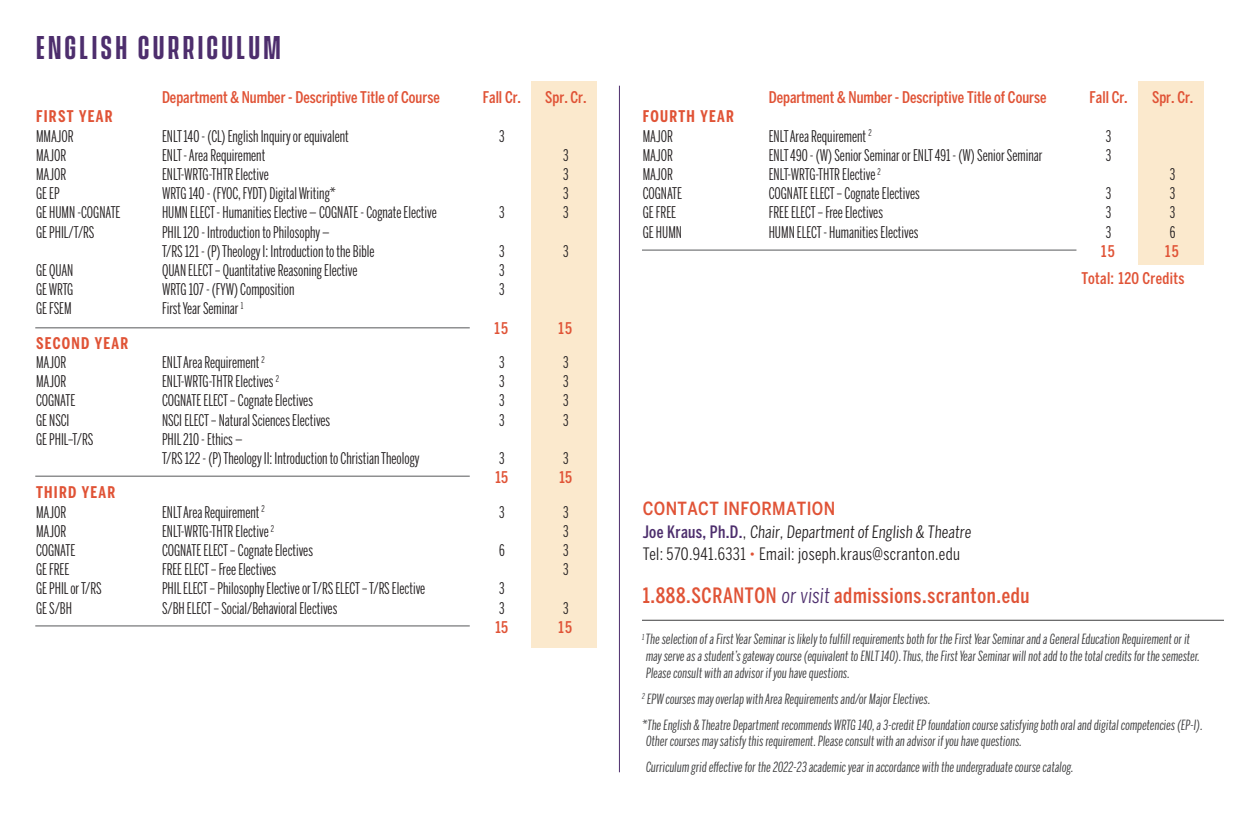
<style>
.page{position:relative;width:1260px;height:828px;background:#fff}
.page>*{position:absolute;margin:0;border:0;box-sizing:border-box;transform-origin:0 0}
.t1{font:600 30px "Vanguard CF";letter-spacing:.11em;color:#4d2e6d}
.t2{font:500 extra-condensed 21px "Benton Sans";letter-spacing:.03em;color:#e05336}
.t3{font:500 condensed 18px "Benton Sans";letter-spacing:.02em;color:#e05336}
.Front_-_Contact{font:extra-condensed 17px/22px "Benton Sans";letter-spacing:.02em;color:#231f20}
.t4{font:16px "Benton Sans Extra Comp";color:#231f20;scale:1.05 1}
.t5{font:500 extra-condensed 16px "Benton Sans";color:#e05336}
.Back_-_Years{font:700 extra-condensed 16px "Benton Sans";letter-spacing:.08em;color:#e05336}
.t6{font:500 extra-condensed 16px/27.2px "Benton Sans";letter-spacing:.02em;color:#e05336}
.t7{font:italic 14px/16.8px "Benton Sans Extra Comp";letter-spacing:.005em;color:#3e3e3f;scale:1.1 1}
.s1{font-weight:500;color:#4d2e6d}
.s2{font-size:14px;color:#e05336}
.s3{font-weight:400;color:#4d2e6d}
</style>
<div class="page">
<hr style="left:642px;top:620px;width:582px;height:1px;background:#3e3e3f">
<div style="left:532px;top:81px;width:65px;height:566px;background:#fbe9cd"></div>
<div style="left:1138px;top:81px;width:66px;height:183px;background:#fbe9cd"></div>
<hr style="left:35px;top:328px;width:435px;height:1px;background:#57585a">
<hr style="left:35px;top:476px;width:435px;height:1px;background:#57585a">
<hr style="left:35px;top:626px;width:435px;height:1px;background:#57585a">
<hr style="left:642px;top:250px;width:434px;height:1px;background:#57585a">
<hr style="left:619px;top:86px;width:1px;height:686px;background:#4d2e6d">
<p class="t1" style="left:36px;top:29px;width:246px">ENGLISH CURRICULUM</p>
<p class="t5" style="left:162px;top:88px;width:279px">Department &amp; Number - Descriptive Title of Course</p>
<p class="t5" style="left:483px;top:88px;width:40px">Fall Cr.</p>
<p class="t5" style="left:545px;top:88px;width:43px">Spr. Cr.</p>
<p class="Back_-_Years" style="left:36px;top:107px;width:78px">FIRST YEAR</p>
<p class="t4" style="left:36px;top:127px;width:37px">MMAJOR</p>
<p class="t4" style="left:162px;top:127px;width:180px">ENLT 140 - (CL) English Inquiry or equivalent</p>
<p class="t4" style="left:499px;top:127px;width:7px">3</p>
<p class="t4" style="left:36px;top:146px;width:30px">MAJOR</p>
<p class="t4" style="left:162px;top:146px;width:100px">ENLT - Area Requirement</p>
<p class="t4" style="left:563px;top:146px;width:7px">3</p>
<p class="t4" style="left:36px;top:165px;width:30px">MAJOR</p>
<p class="t4" style="left:162px;top:165px;width:103px">ENLT-WRTG-THTR Elective</p>
<p class="t4" style="left:563px;top:165px;width:7px">3</p>
<p class="t4" style="left:36px;top:184px;width:24px">GE EP</p>
<p class="t4" style="left:162px;top:184px;width:167px">WRTG 140 - (FYOC, FYDT) Digital Writing*</p>
<p class="t4" style="left:563px;top:184px;width:7px">3</p>
<p class="t4" style="left:36px;top:203px;width:82px">GE HUMN -COGNATE</p>
<p class="t4" style="left:162px;top:203px;width:263px">HUMN ELECT - Humanities Elective — COGNATE - Cognate Elective</p>
<p class="t4" style="left:499px;top:203px;width:7px">3</p>
<p class="t4" style="left:563px;top:203px;width:7px">3</p>
<p class="t4" style="left:36px;top:223px;width:57px">GE PHIL/T/RS</p>
<p class="t4" style="left:162px;top:223px;width:161px">PHIL 120 - Introduction to Philosophy —</p>
<p class="t4" style="left:162px;top:242px;width:204px">T/RS 121 - (P) Theology I: Introduction to the Bible</p>
<p class="t4" style="left:499px;top:242px;width:7px">3</p>
<p class="t4" style="left:563px;top:242px;width:7px">3</p>
<p class="t4" style="left:36px;top:261px;width:37px">GE QUAN</p>
<p class="t4" style="left:162px;top:261px;width:188px">QUAN ELECT – Quantitative Reasoning Elective</p>
<p class="t4" style="left:499px;top:261px;width:7px">3</p>
<p class="t4" style="left:36px;top:280px;width:37px">GE WRTG</p>
<p class="t4" style="left:162px;top:280px;width:128px">WRTG 107 - (FYW) Composition</p>
<p class="t4" style="left:499px;top:280px;width:7px">3</p>
<p class="t4" style="left:36px;top:299px;width:36px">GE FSEM</p>
<p class="t4" style="left:162px;top:299px;width:79px">First Year Seminar <sup>1</sup></p>
<p class="t5" style="left:494px;top:319px;width:15px">15</p>
<p class="t5" style="left:558px;top:319px;width:15px">15</p>
<p class="Back_-_Years" style="left:36px;top:334px;width:94px">SECOND YEAR</p>
<p class="t4" style="left:36px;top:353px;width:30px">MAJOR</p>
<p class="t4" style="left:162px;top:353px;width:100px">ENLT Area Requirement <sup>2</sup></p>
<p class="t4" style="left:499px;top:353px;width:7px">3</p>
<p class="t4" style="left:563px;top:353px;width:7px">3</p>
<p class="t4" style="left:36px;top:372px;width:30px">MAJOR</p>
<p class="t4" style="left:162px;top:372px;width:113px">ENLT-WRTG-THTR Electives <sup>2</sup></p>
<p class="t4" style="left:499px;top:372px;width:7px">3</p>
<p class="t4" style="left:563px;top:372px;width:7px">3</p>
<p class="t4" style="left:36px;top:391px;width:39px">COGNATE</p>
<p class="t4" style="left:162px;top:391px;width:145px">COGNATE ELECT – Cognate Electives</p>
<p class="t4" style="left:499px;top:391px;width:7px">3</p>
<p class="t4" style="left:563px;top:391px;width:7px">3</p>
<p class="t4" style="left:36px;top:411px;width:33px">GE NSCI</p>
<p class="t4" style="left:162px;top:411px;width:162px">NSCI ELECT – Natural Sciences Electives</p>
<p class="t4" style="left:499px;top:411px;width:7px">3</p>
<p class="t4" style="left:563px;top:411px;width:7px">3</p>
<p class="t4" style="left:36px;top:430px;width:56px">GE PHIL–T/RS</p>
<p class="t4" style="left:162px;top:430px;width:78px">PHIL 210 - Ethics —</p>
<p class="t4" style="left:162px;top:449px;width:247px">T/RS 122 - (P) Theology II: Introduction to Christian Theology</p>
<p class="t4" style="left:499px;top:449px;width:7px">3</p>
<p class="t4" style="left:563px;top:449px;width:7px">3</p>
<p class="t5" style="left:495px;top:468px;width:14px">15</p>
<p class="t5" style="left:559px;top:468px;width:14px">15</p>
<p class="Back_-_Years" style="left:36px;top:483px;width:81px">THIRD YEAR</p>
<p class="t4" style="left:36px;top:503px;width:30px">MAJOR</p>
<p class="t4" style="left:162px;top:503px;width:100px">ENLT Area Requirement <sup>2</sup></p>
<p class="t4" style="left:499px;top:503px;width:7px">3</p>
<p class="t4" style="left:563px;top:503px;width:7px">3</p>
<p class="t4" style="left:36px;top:522px;width:30px">MAJOR</p>
<p class="t4" style="left:162px;top:522px;width:108px">ENLT-WRTG-THTR Elective <sup>2</sup></p>
<p class="t4" style="left:563px;top:522px;width:7px">3</p>
<p class="t4" style="left:36px;top:541px;width:39px">COGNATE</p>
<p class="t4" style="left:162px;top:541px;width:145px">COGNATE ELECT – Cognate Electives</p>
<p class="t4" style="left:499px;top:541px;width:7px">6</p>
<p class="t4" style="left:563px;top:541px;width:7px">3</p>
<p class="t4" style="left:36px;top:560px;width:33px">GE FREE</p>
<p class="t4" style="left:162px;top:560px;width:110px">FREE ELECT – Free Electives</p>
<p class="t4" style="left:563px;top:560px;width:7px">3</p>
<p class="t4" style="left:36px;top:579px;width:64px">GE PHIL or T/RS</p>
<p class="t4" style="left:162px;top:579px;width:252px">PHIL ELECT – Philosophy Elective or T/RS ELECT – T/RS Elective</p>
<p class="t4" style="left:499px;top:579px;width:7px">3</p>
<p class="t4" style="left:36px;top:599px;width:36px">GE S/BH</p>
<p class="t4" style="left:162px;top:599px;width:169px">S/BH ELECT – Social/Behavioral Electives</p>
<p class="t4" style="left:499px;top:599px;width:7px">3</p>
<p class="t4" style="left:563px;top:599px;width:7px">3</p>
<p class="t5" style="left:495px;top:618px;width:14px">15</p>
<p class="t5" style="left:558px;top:618px;width:15px">15</p>
<p class="t5" style="left:769px;top:88px;width:279px">Department &amp; Number - Descriptive Title of Course</p>
<p class="t5" style="left:1090px;top:88px;width:40px">Fall Cr.</p>
<p class="t5" style="left:1152px;top:88px;width:43px">Spr. Cr.</p>
<p class="Back_-_Years" style="left:643px;top:107px;width:93px">FOURTH YEAR</p>
<p class="t4" style="left:643px;top:127px;width:30px">MAJOR</p>
<p class="t4" style="left:769px;top:127px;width:100px">ENLT Area Requirement <sup>2</sup></p>
<p class="t4" style="left:1106px;top:127px;width:7px">3</p>
<p class="t4" style="left:643px;top:146px;width:30px">MAJOR</p>
<p class="t4" style="left:769px;top:146px;width:262px">ENLT 490 - (W) Senior Seminar or ENLT 491 - (W) Senior Seminar</p>
<p class="t4" style="left:1106px;top:146px;width:7px">3</p>
<p class="t4" style="left:643px;top:165px;width:30px">MAJOR</p>
<p class="t4" style="left:769px;top:165px;width:108px">ENLT-WRTG-THTR Elective <sup>2</sup></p>
<p class="t4" style="left:1170px;top:165px;width:7px">3</p>
<p class="t4" style="left:643px;top:184px;width:39px">COGNATE</p>
<p class="t4" style="left:769px;top:184px;width:145px">COGNATE ELECT – Cognate Electives</p>
<p class="t4" style="left:1106px;top:184px;width:7px">3</p>
<p class="t4" style="left:1170px;top:184px;width:7px">3</p>
<p class="t4" style="left:643px;top:203px;width:33px">GE FREE</p>
<p class="t4" style="left:769px;top:203px;width:110px">FREE ELECT – Free Electives</p>
<p class="t4" style="left:1106px;top:203px;width:7px">3</p>
<p class="t4" style="left:1170px;top:203px;width:7px">3</p>
<p class="t4" style="left:643px;top:223px;width:39px">GE HUMN</p>
<p class="t4" style="left:769px;top:223px;width:144px">HUMN ELECT - Humanities Electives</p>
<p class="t4" style="left:1106px;top:223px;width:7px">3</p>
<p class="t4" style="left:1170px;top:223px;width:7px">6</p>
<p class="t5" style="left:1101px;top:242px;width:15px">15</p>
<p class="t6" style="left:1081px;top:237px;width:104px;text-indent:84px">15<br>Total: 120 Credits</p>
<p class="t3" style="left:643px;top:498px;width:194px">CONTACT INFORMATION</p>
<p class="Front_-_Contact" style="left:643px;top:520px;width:332px"><span class="s1">Joe Kraus, Ph.D.</span>, Chair, Department of English &amp; Theatre<br>Tel: 570.941.6331 <span class="s2">•</span> Email: joseph.kraus@scranton.edu</p>
<p class="t2" style="left:643px;top:583px;width:388px">1.888.SCRANTON <span class="s3">or visit</span>admissions.scranton.edu</p>
<p class="t7" style="left:642px;top:631px;width:509px"><sup>1</sup> The selection of a First Year Seminar is likely to fulfill requirements both for the First Year Seminar and a General Education Requirement or it may serve as a student’s gateway course (equivalent to ENLT 140). Thus, the First Year Seminar will not add to the total credits for the semester.<br>Please consult with an advisor if you have questions.</p>
<p class="t7" style="left:642px;top:690px;width:264px"><sup>2</sup> EPW courses may overlap with Area Requirements and/or Major Electives.</p>
<p class="t7" style="left:642px;top:716px;width:512px">*The English &amp; Theatre Department recommends WRTG 140, a 3-credit EP foundation course satisfying both oral and digital competencies (EP-I).<br>Other courses may satisfy this requirement. Please consult with an advisor if you have questions.</p>
<p class="t7" style="left:646px;top:759px;width:391px">Curriculum grid effective for the 2022-23 academic year in accordance with the undergraduate course catalog.</p>
</div>
